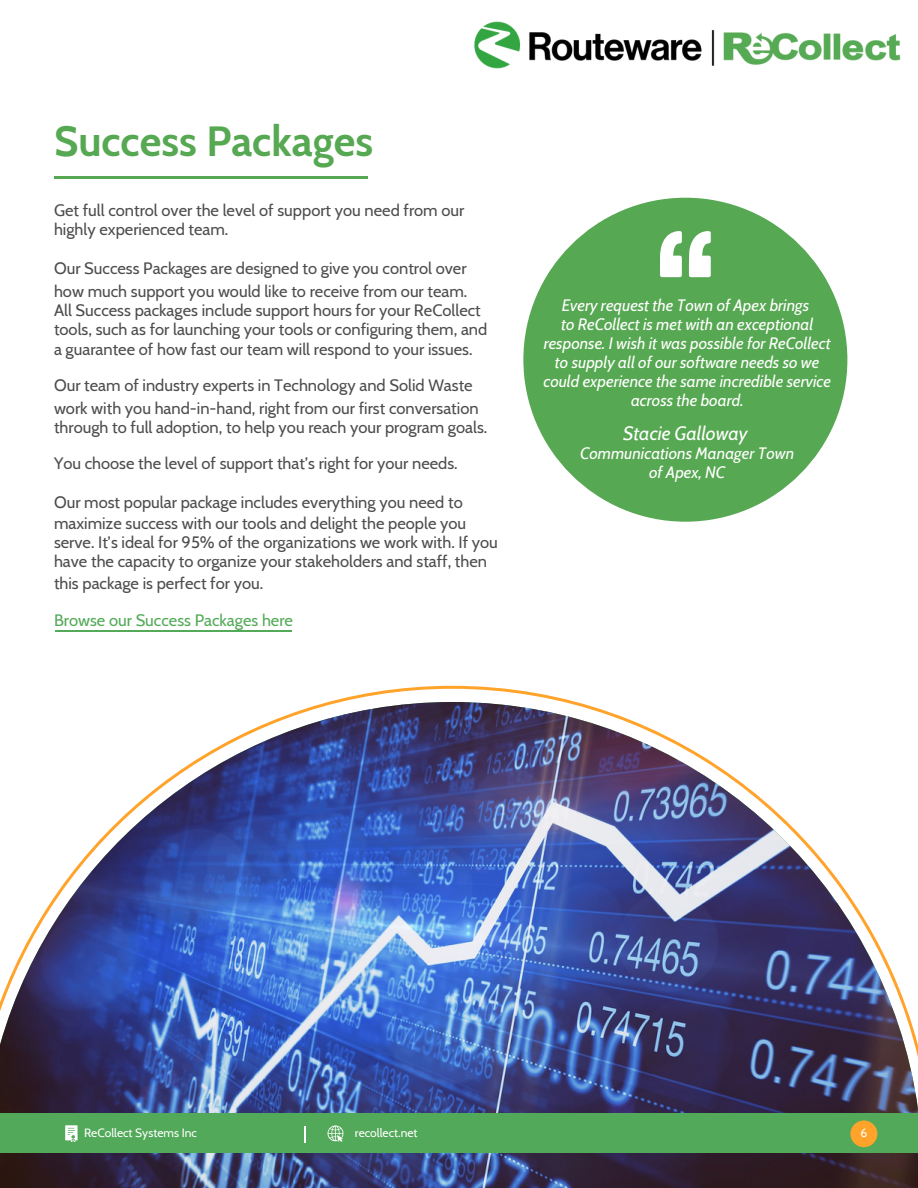
<style>
.page{position:relative;width:918px;height:1188px;background:#fff}
.page>*{position:absolute;margin:0;border:0;box-sizing:border-box;transform-origin:0 0}
.t1{font:700 42px "Cabin";color:#57a852}
.t2{font:italic 19.2px "Cabin";color:#fff}
.t3{font:16.5px/19.2px "Cabin";color:#4e4d4d}
.t4{font:italic 16.5px/19.2px "Cabin";color:#fff;text-align:center}
.t5{font:16.5px "Cabin";color:#53aa58}
.t6{font:12px "Cabin";color:#fff}
</style>
<div class="page">
<img style="left:0;top:702px;width:918px;height:486px">
<hr style="left:55px;top:631px;width:237px;height:1px;background:#53aa58">
<hr style="left:54px;top:176px;width:314px;height:3px;background:#57a852">
<div style="left:523px;top:198px;width:324px;height:324px;background:#57a852;border-radius:50%"></div>
<svg style="left:689px;top:231px;width:22px;height:46px"></svg>
<svg style="left:660px;top:231px;width:22px;height:46px"></svg>
<div style="left:0;top:1113px;width:918px;height:40px;background:#52a959"></div>
<div style="left:850px;top:1120px;width:27px;height:27px;background:#ffa32b;border-radius:50%"></div>
<svg style="left:65px;top:1125px;width:13px;height:17px"></svg>
<svg style="left:327px;top:1125px;width:17px;height:17px"></svg>
<svg style="left:304px;top:1127px;width:1px;height:16px"></svg>
<img style="left:474px;top:22px;width:427px;height:47px">
<h1 class="t1" style="left:54px;top:115px;width:321px">Success Packages</h1>
<p class="t3" style="left:54px;top:201px;width:412px">Get full control over the level of support you need from our highly experienced team.</p>
<p class="t3" style="left:54px;top:256px;width:415px;line-height:23.7px">Our Success Packages are designed to give you control over how much support you would like to receive from our team.</p>
<p class="t3" style="left:54px;top:301px;width:435px">All Success packages include support hours for your ReCollect tools, such as for launching your tools or configuring them, and a guarantee of how fast our team will respond to your issues.</p>
<p class="t3" style="left:54px;top:373px;width:426px;line-height:23.7px">Our team of industry experts in Technology and Solid Waste work with you hand-in-hand, right from our first conversation</p>
<p class="t3" style="left:54px;top:409px;width:435px;line-height:36px">through to full adoption, to help you reach your program goals.<br>You choose the level of support that’s right for your needs.</p>
<p class="t3" style="left:54px;top:491px;width:414px;line-height:21.3px">Our most popular package includes everything you need to maximize success with our tools and delight the people you</p>
<p class="t3" style="left:54px;top:533px;width:445px">serve. It’s ideal for 95% of the organizations we work with. If you have the capacity to organize your stakeholders and staff, then</p>
<p class="t3" style="left:54px;top:573px;width:211px">this package is perfect for you.</p>
<p class="t5" style="left:54px;top:610px;width:241px">Browse our Success Packages here</p>
<p class="t4" style="left:543px;top:295px;width:289px">Every request the Town of Apex brings<br>to ReCollect is met with an exceptional response. I wish it was possible for ReCollect to supply all of our software needs so we could experience the same incredible service across the board.</p>
<p class="t2" style="left:623px;top:422px;width:126px">Stacie Galloway</p>
<p class="t4" style="left:580px;top:443px;width:216px">Communications Manager Town of Apex, NC</p>
<p class="t6" style="left:84px;top:1125px;width:114px">ReCollect Systems Inc</p>
<p class="t6" style="left:355px;top:1125px;width:64px">recollect.net</p>
<p class="t6" style="left:861px;top:1126px;width:8px">6</p>
</div>
